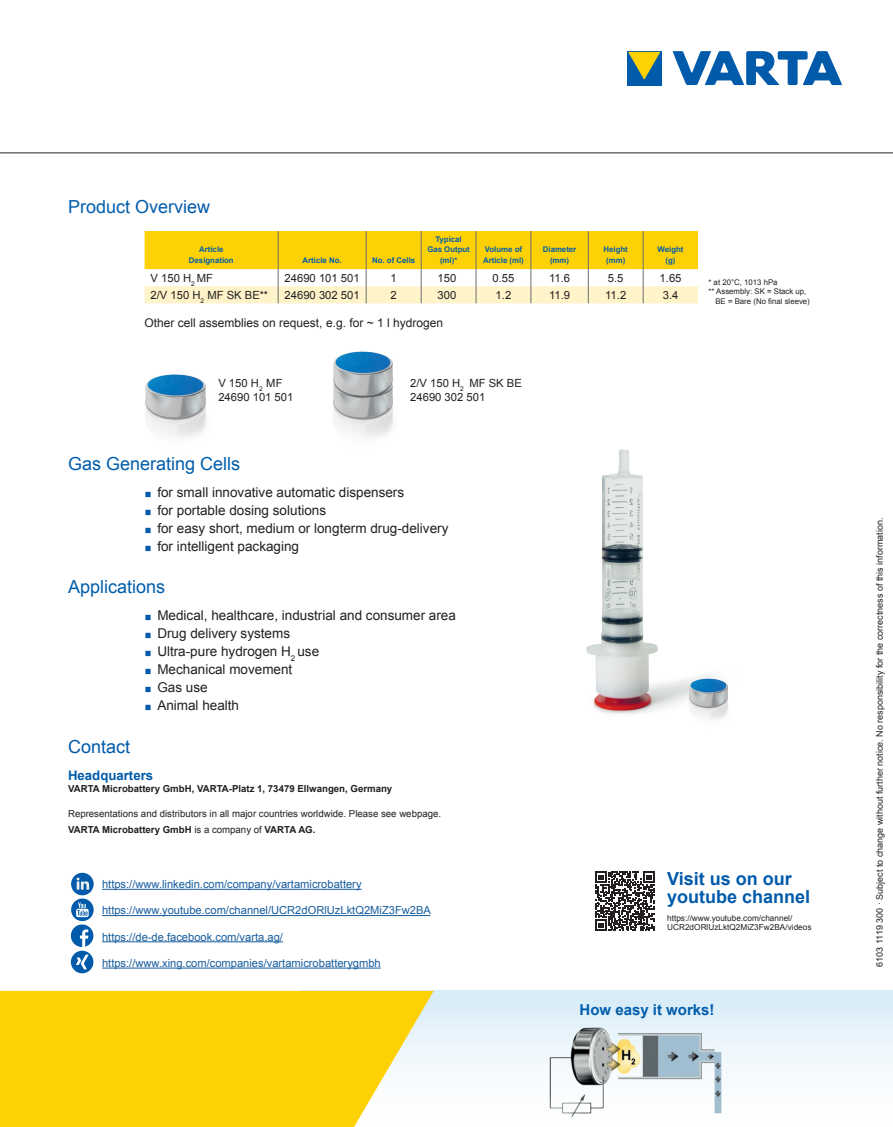
<style>
.page{position:relative;width:893px;height:1127px;background:#fff}
.page>*{position:absolute;margin:0;border:0;box-sizing:border-box;transform-origin:0 0}
.t1{font:18px "Arial";color:#015dab}
.t2{font:700 18px/18px "Arial";color:#015aaa}
.t3{font:18px "Arial";color:#015aaa}
.t4{font:700 15px "Arial";color:#015dab}
.t5{font:13.5px "Arial";color:#231f20}
.t6{font:700 13.2px "Arial";color:#015aaa}
.t7{font:12px "Arial";color:#231f20}
.t8{font:11.25px/13.5px "Arial";color:#231f20}
.t9{font:11.1px "Arial";color:#175d9e}
.t10{font:9.6px/16.5px "Arial";color:#231f20}
.t11{font:700 9.6px "Arial";color:#231f20}
.t12{font:9px "Arial";color:#231f20}
.t13{font:8.25px/9.8px "Arial";color:#231f20}
.t14{font:700 7.8px/10.5px "Arial";color:#015dab;text-align:center}
.t15{font:7.8px "Arial";color:#231f20}
.s1{font-family:"Minion Pro";font-size:18px;color:#015aaa}
.s2{font-weight:700}
</style>
<div class="page">
<svg style="left:145px;top:231px;width:553px;height:72px"></svg>
<img style="left:586px;top:449px;width:129px;height:265px">
<img style="left:145px;top:374px;width:61px;height:63px">
<img style="left:685px;top:676px;width:43px;height:44px">
<img style="left:333px;top:402px;width:60px;height:35px">
<div style="left:302px;top:991px;width:591px;height:136px;background:linear-gradient(to bottom,#d9edf9,#fff)"></div>
<svg style="left:0;top:991px;width:434px;height:136px;background:#fdd418"></svg>
<img style="left:543px;top:1007px;width:198px;height:109px">
<hr style="left:0;top:153px;width:893px;height:1px;background:#231f20">
<div style="left:627px;top:51px;width:34px;height:34px;background:#015aaa"></div>
<svg style="left:628px;top:52px;width:32px;height:27px"></svg>
<svg style="left:673px;top:51px;width:169px;height:34px"></svg>
<hr style="left:102px;top:889px;width:260px;height:1px;background:#175d9e">
<hr style="left:102px;top:915px;width:328px;height:1px;background:#175d9e">
<hr style="left:102px;top:941px;width:181px;height:1px;background:#175d9e">
<hr style="left:102px;top:967px;width:279px;height:1px;background:#175d9e">
<svg style="left:71px;top:873px;width:23px;height:22px"></svg>
<svg style="left:77px;top:877px;width:12px;height:12px"></svg>
<div style="left:71px;top:951px;width:22px;height:22px;background:#015aaa;border-radius:50%"></div>
<svg style="left:76px;top:954px;width:13px;height:15px"></svg>
<svg style="left:71px;top:898px;width:23px;height:23px"></svg>
<svg style="left:76px;top:902px;width:13px;height:15px"></svg>
<div style="left:71px;top:924px;width:22px;height:23px;background:#015aaa;border-radius:50%"></div>
<svg style="left:80px;top:929px;width:8px;height:18px"></svg>
<svg style="left:595px;top:871px;width:60px;height:60px"></svg>
<img style="left:333px;top:351px;width:60px;height:51px">
<h1 class="t1" style="left:68px;top:195px;width:144px">Product Overview</h1>
<p class="t14" style="left:189px;top:245px;width:46px">Article<br>Designation</p>
<p class="t14" style="left:303px;top:255px;width:41px">Article No.</p>
<p class="t14" style="left:372px;top:255px;width:45px">No. of Cells</p>
<p class="t14" style="left:427px;top:234px;width:44px">Typical<br>Gas Output (ml)*</p>
<p class="t14" style="left:483px;top:245px;width:42px;text-align:left">Volume of<br>Article (ml)</p>
<p class="t14" style="left:543px;top:245px;width:35px">Diameter (mm)</p>
<p class="t14" style="left:604px;top:245px;width:26px">Height (mm)</p>
<p class="t14" style="left:658px;top:245px;width:27px">Weight (g)</p>
<p class="t8" style="left:151px;top:271px;width:64px">V 150 H<sub>2</sub> MF</p>
<p class="t8" style="left:285px;top:271px;width:77px">24690 101 501</p>
<p class="t8" style="left:391px;top:271px;width:8px">1</p>
<p class="t8" style="left:438px;top:271px;width:20px">150</p>
<p class="t8" style="left:492px;top:271px;width:23px">0.55</p>
<p class="t8" style="left:549px;top:271px;width:23px">11.6</p>
<p class="t8" style="left:608px;top:271px;width:17px">5.5</p>
<p class="t8" style="left:660px;top:271px;width:23px">1.65</p>
<p class="t8" style="left:151px;top:288px;width:119px">2/V 150 H<sub>2</sub> MF SK BE**</p>
<p class="t8" style="left:285px;top:288px;width:77px">24690 302 501</p>
<p class="t8" style="left:391px;top:288px;width:8px">2</p>
<p class="t8" style="left:438px;top:288px;width:20px">300</p>
<p class="t8" style="left:496px;top:288px;width:17px">1.2</p>
<p class="t8" style="left:549px;top:288px;width:23px">11.9</p>
<p class="t8" style="left:605px;top:288px;width:23px">11.2</p>
<p class="t8" style="left:663px;top:288px;width:17px">3.4</p>
<p class="t7" style="left:145px;top:315px;width:300px">Other cell assemblies on request, e.g. for ~ 1 l hydrogen</p>
<p class="t8" style="left:218px;top:377px;width:77px">V 150 H<sub>2</sub> MF<br>24690 101 501</p>
<p class="t8" style="left:410px;top:377px;width:113px">2/V 150 H<sub>2</sub> MF SK BE<br>24690 302 501</p>
<h1 class="t1" style="left:68px;top:452px;width:174px">Gas Generating Cells</h1>
<p class="t5" style="left:145px;top:483px;width:261px"><span class="s1">■</span> for small innovative automatic dispensers</p>
<p class="t5" style="left:145px;top:501px;width:183px"><span class="s1">■</span> for portable dosing solutions</p>
<p class="t5" style="left:145px;top:519px;width:305px"><span class="s1">■</span> for easy short, medium or longterm drug-delivery</p>
<p class="t5" style="left:145px;top:537px;width:156px"><span class="s1">■</span> for intelligent packaging</p>
<h1 class="t1" style="left:68px;top:575px;width:99px">Applications</h1>
<p class="t5" style="left:145px;top:607px;width:313px"><span class="s1">■</span> Medical, healthcare, industrial and consumer area</p>
<p class="t5" style="left:145px;top:625px;width:147px"><span class="s1">■</span> Drug delivery systems</p>
<p class="t5" style="left:145px;top:643px;width:176px"><span class="s1">■</span> Ultra-pure hydrogen H<sub>2</sub> use</p>
<p class="t5" style="left:145px;top:661px;width:149px"><span class="s1">■</span> Mechanical movement</p>
<p class="t5" style="left:145px;top:679px;width:65px"><span class="s1">■</span> Gas use</p>
<p class="t5" style="left:145px;top:697px;width:96px"><span class="s1">■</span> Animal health</p>
<h1 class="t3" style="left:68px;top:735px;width:64px">Contact</h1>
<p class="t6" style="left:68px;top:766px;width:87px">Headquarters</p>
<p class="t11" style="left:68px;top:782px;width:326px">VARTA Microbattery GmbH, VARTA-Platz 1, 73479 Ellwangen, Germany</p>
<p class="t10" style="left:68px;top:805px;width:375px">Representations and distributors in all major countries worldwide. Please see webpage.<br><span class="s2">VARTA Microbattery GmbH</span> is a company of <span class="s2">VARTA AG.</span></p>
<p class="t15" style="left:708px;top:277px;width:71px">* at 20°C, 1013 hPa</p>
<p class="t15" style="left:708px;top:287px;width:99px">** Assembly: SK = Stack up,</p>
<p class="t15" style="left:715px;top:296px;width:96px">BE = Bare (No final sleeve)</p>
<p class="t9" style="left:102px;top:877px;width:261px">https://www.linkedin.com/company/vartamicrobattery</p>
<p class="t9" style="left:102px;top:903px;width:330px">https://www.youtube.com/channel/UCR2dORlUzLktQ2MiZ3Fw2BA</p>
<p class="t9" style="left:102px;top:929px;width:182px">https://de-de.facebook.com/varta.ag/</p>
<p class="t9" style="left:102px;top:956px;width:280px">https://www.xing.com/companies/vartamicrobatterygmbh</p>
<h1 class="t2" style="left:667px;top:870px;width:145px">Visit us on our youtube channel</h1>
<p class="t13" style="left:667px;top:913px;width:146px">https://www.youtube.com/channel/<br>UCR2dORlUzLktQ2MiZ3Fw2BA/videos</p>
<p class="t4" style="left:580px;top:999px;width:137px">How easy it works!</p>
<p class="t12" style="left:874px;top:966px;width:450px;rotate:-90deg">6103 1119 300 · Subject to change without further notice. No responsibility for the correctness of this information.</p>
</div>
